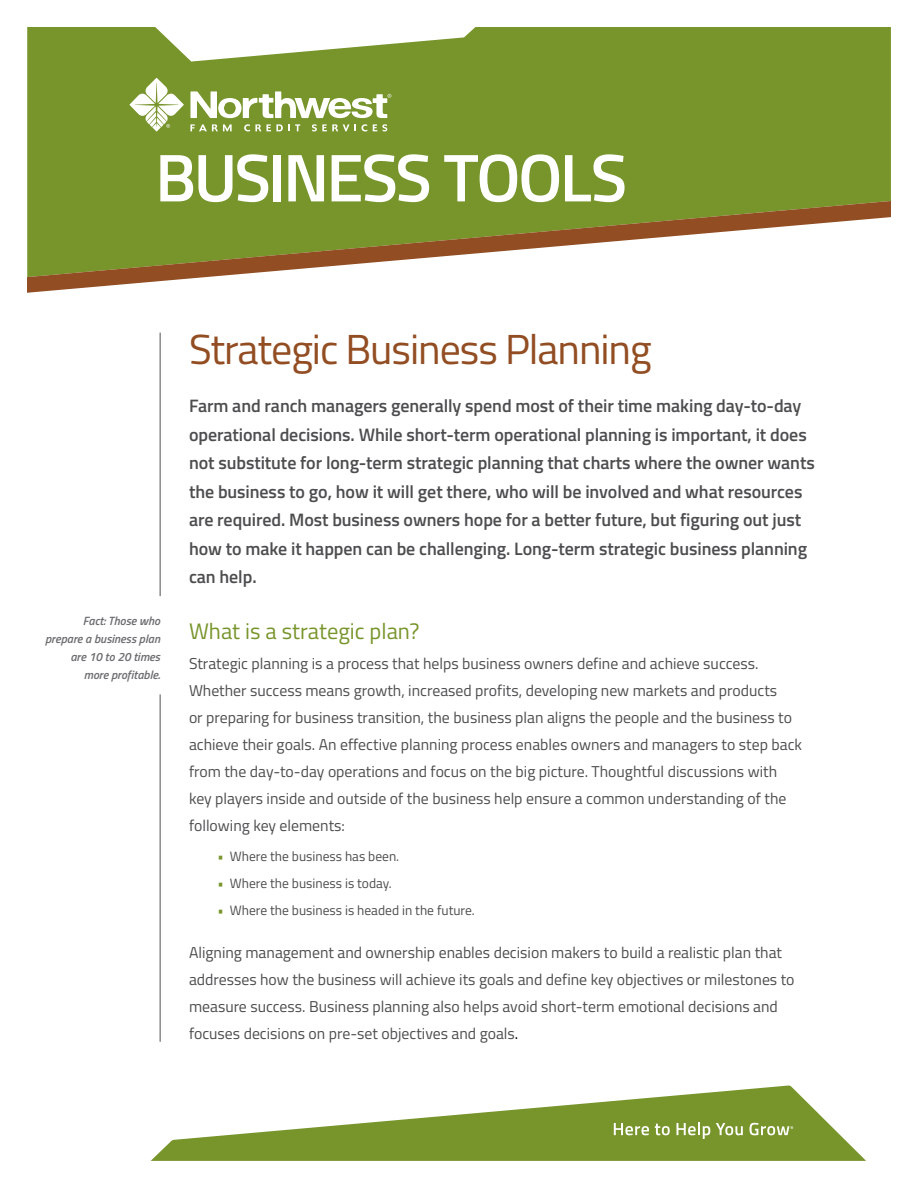
<style>
.page{position:relative;width:918px;height:1188px;background:#fff}
.page>*{position:absolute;margin:0;border:0;box-sizing:border-box;transform-origin:0 0}
.t1{font:600 67.5px "Titillium Web";letter-spacing:-.04em;color:#fff}
.t2{font:42px "Titillium Web";letter-spacing:-.025em;color:#924d22}
.t3{font:22.5px "Titillium Web";color:#78952c}
.t4{font:600 18px/28.5px "Titillium Web";letter-spacing:-.005em;color:#4d4d4f}
.t5{font:15.75px/27px "Titillium Web";color:#4d4d4f}
.t6{font:13.5px "Titillium Web";color:#4d4d4f}
.t7{font:italic 600 12px/18px "Titillium Web";color:#6d6e71;text-align:right}
.s1{color:#78952c}
.s2{color:#000}
</style>
<div class="page">
<hr style="left:160px;top:333px;width:1px;height:263px;background:#636466">
<hr style="left:160px;top:694px;width:1px;height:348px;background:#636466">
<div style="left:27px;top:27px;width:864px;height:174px;background:#78952c"></div>
<svg style="left:27px;top:201px;width:864px;height:92px"></svg>
<svg style="left:190px;top:124px;width:42px;height:7px"></svg>
<svg style="left:244px;top:124px;width:56px;height:7px"></svg>
<svg style="left:312px;top:124px;width:55px;height:7px"></svg>
<svg style="left:373px;top:124px;width:14px;height:7px"></svg>
<svg style="left:129px;top:78px;width:55px;height:54px"></svg>
<svg style="left:190px;top:91px;width:201px;height:27px"></svg>
<svg style="left:151px;top:1086px;width:715px;height:75px;fill:#78952c"></svg>
<svg style="left:614px;top:1123px;width:35px;height:12px"></svg>
<svg style="left:655px;top:1124px;width:15px;height:11px"></svg>
<svg style="left:677px;top:1123px;width:33px;height:16px"></svg>
<svg style="left:716px;top:1123px;width:27px;height:12px"></svg>
<svg style="left:750px;top:1123px;width:43px;height:12px"></svg>
<h1 class="t1" style="left:155px;top:127px;width:474px">BUSINESS TOOLS</h1>
<p class="t7" style="left:45px;top:611px;width:117px">Fact: Those who prepare a business plan are 10 to 20 times more profitable.</p>
<h2 class="t2" style="left:189px;top:318px;width:464px">Strategic Business Planning</h2>
<p class="t4" style="left:189px;top:391px;width:627px">Farm and ranch managers generally spend most of their time making day-to-day operational decisions. While short-term operational planning is important, it does not substitute for long-term strategic planning that charts where the owner wants the business to go, how it will get there, who will be involved and what resources are required. Most business owners hope for a better future, but figuring out just how to make it happen can be challenging. Long-term strategic business planning can help.</p>
<h3 class="t3" style="left:189px;top:615px;width:232px">What is a strategic plan?</h3>
<p class="t5" style="left:189px;top:649px;width:615px">Strategic planning is a process that helps business owners define and achieve success.<br>Whether success means growth, increased profits, developing new markets and products<br>or preparing for business transition, the business plan aligns the people and the business to achieve their goals. An effective planning process enables owners and managers to step back from the day-to-day operations and focus on the big picture. Thoughtful discussions with key players inside and outside of the business help ensure a common understanding of the following key elements:</p>
<p class="t6" style="left:217px;top:846px;width:183px"><span class="s1">•</span> Where the business has been.</p>
<p class="t6" style="left:217px;top:873px;width:176px"><span class="s1">•</span> Where the business is today.</p>
<p class="t6" style="left:217px;top:900px;width:259px"><span class="s1">•</span> Where the business is headed in the future.</p>
<p class="t5" style="left:189px;top:939px;width:607px">Aligning management and ownership enables decision makers to build a realistic plan that addresses how the business will achieve its goals and define key objectives or milestones to measure success. Business planning also helps avoid short-term emotional decisions and focuses decisions on pre-set objectives and goals<span class="s2">.</span></p>
</div>
